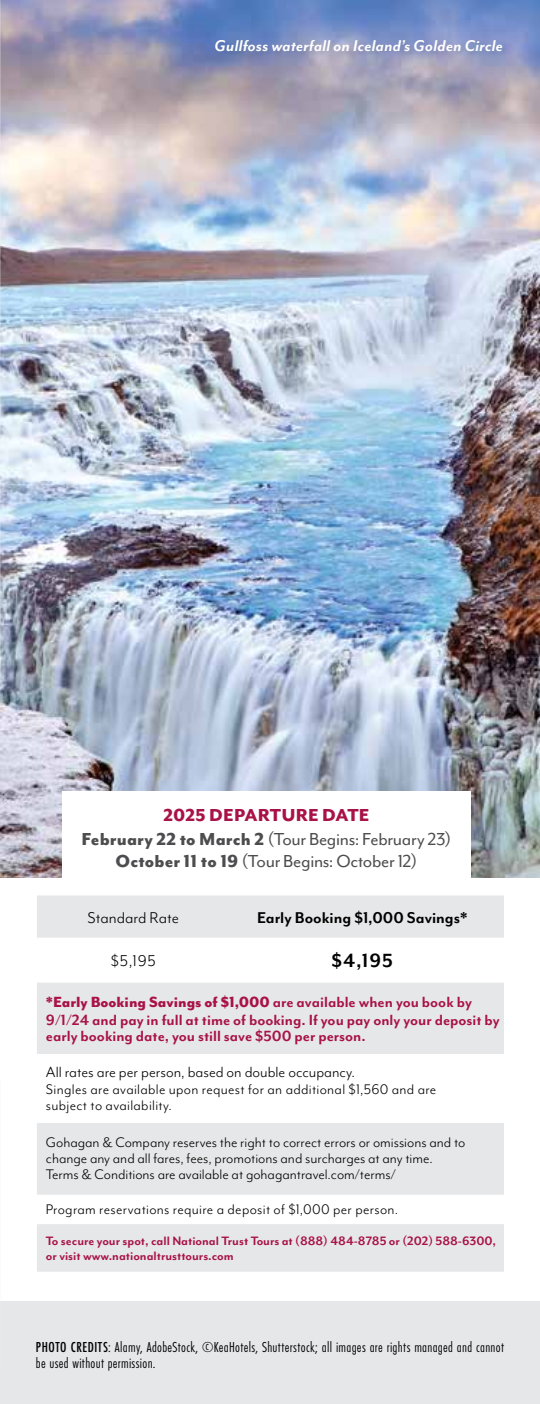
<style>
.page{position:relative;width:540px;height:1404px;background:#fff}
.page>*{position:absolute;margin:0;border:0;box-sizing:border-box;transform-origin:0 0}
.t1{font:700 22px "Mr Eaves Mod OT";color:#000}
.t2{font:20px/22.8px "Mr Eaves Mod OT";letter-spacing:-.015em;color:#4d4d4f;text-align:center}
.t3{font:italic 700 18px "Mr Eaves Mod OT";letter-spacing:.015em;color:#fff}
.t4{font:700 18px "Mr Eaves Mod OT";color:#000}
.t5{font:18px "Mr Eaves Mod OT";color:#000}
.t6{font:700 17px/18px "Mr Eaves Mod OT";color:#a81246}
.t7{font:17px "Mr Eaves Mod OT";color:#000}
.t8{font:16px/16px "Mr Eaves Mod OT";color:#000}
.t9{font:16px/16px "Mr Eaves Mod OT";letter-spacing:.02em;color:#000}
.t10{font:15px/16px "Futura PT Cond";letter-spacing:.02em;color:#000}
.t11{font:700 14px/15px "Mr Eaves Mod OT";color:#a81246}
.s1{font-weight:800;color:#a81246}
.s2{font-weight:800}
.s3{font-weight:500}
</style>
<div class="page">
<div style="left:0;top:1301px;width:540px;height:103px;background:#e6e7e8"></div>
<img style="left:0;top:0;width:540px;height:878px">
<div style="left:62px;top:791px;width:409px;height:94px;background:#fff"></div>
<svg style="left:37px;top:895px;width:467px;height:377px;fill:#e6e7e8"></svg>
<div style="left:37px;top:1055px;width:467px;height:68px;background:#fff"></div>
<div style="left:213px;top:38px;width:296px;height:20px;background:#000;opacity:.1"></div>
<img style="left:0;top:0;width:1px;height:360px">
<img style="left:0;top:366px;width:1px;height:310px">
<p class="t3" style="left:215px;top:36px;width:290px">Gullfoss waterfall on Iceland’s Golden Circle</p>
<p class="t2" style="left:82px;top:803px;width:371px"><span class="s1">2025 DEPARTURE DATE<br></span><span class="s2">February 22 to March 2</span> (Tour Begins: February 23)<br><span class="s2">October 11 to 19</span> (Tour Begins: October 12)</p>
<p class="t5" style="left:88px;top:908px;width:93px">Standard Rate</p>
<p class="t4" style="left:257px;top:908px;width:212px">Early Booking $1,000 Savings*</p>
<p class="t5" style="left:111px;top:950px;width:46px">$5,195</p>
<h1 class="t1" style="left:332px;top:948px;width:63px">$4,195</h1>
<p class="t6" style="left:46px;top:992px;width:455px"><span class="s2">*Early Booking Savings of $1,000</span> are available when you book by<br>9/1/24 and pay in full at time of booking. If you pay only your deposit by</p>
<p class="t6" style="left:46px;top:1026px;width:321px">early booking date, you still save $500 per person.</p>
<p class="t7" style="left:46px;top:1063px;width:311px">All rates are per person, based on double occupancy.</p>
<p class="t9" style="left:46px;top:1081px;width:392px">Singles are available upon request for an additional $1,560 and are subject to availability.</p>
<p class="t8" style="left:46px;top:1135px;width:421px">Gohagan &amp; Company reserves the right to correct errors or omissions and to change any and all fares, fees, promotions and surcharges at any time.<br>Terms &amp; Conditions are available at gohagantravel.com/terms/</p>
<p class="t9" style="left:46px;top:1201px;width:354px">Program reservations require a deposit of $1,000 per person.</p>
<p class="t11" style="left:46px;top:1233px;width:452px">To secure your spot, call National Trust Tours at (888) 484-8785 or (202) 588-6300, or visit www.nationaltrusttours.com</p>
<p class="t10" style="left:36px;top:1339px;width:470px"><span class="s3">PHOTO CREDITS</span>: Alamy, AdobeStock, ©KeaHotels, Shutterstock; all images are rights managed and cannot be used without permission.</p>
</div>
